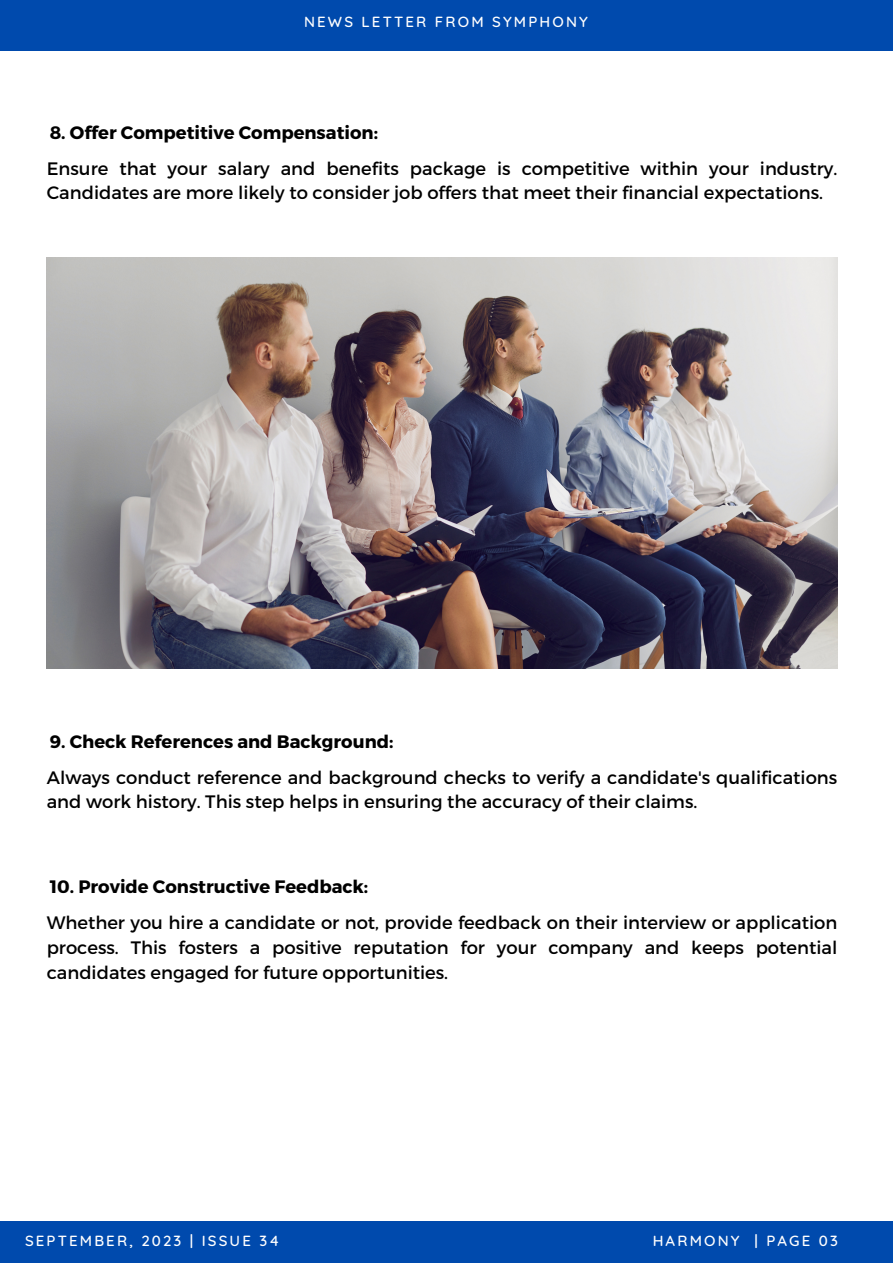
<style>
.page{position:relative;width:893px;height:1264px;background:#fff}
.page>*{position:absolute;margin:0;border:0;box-sizing:border-box;transform-origin:0 0}
.t1{font:18px/24.8px "Montserrat";color:#000}
.t2{font:700 18px "Montserrat";color:#000}
.t3{font:500 15px "Quicksand";letter-spacing:.145em;color:#fff}
</style>
<div class="page">
<div style="left:0;top:0;width:892px;height:51px;background:#004aad"></div>
<div style="left:0;top:1221px;width:892px;height:41px;background:#004aad"></div>
<img style="left:47px;top:258px;width:790px;height:410px">
<p class="t3" style="left:304px;top:12px;width:285px">NEWS LETTER FROM SYMPHONY</p>
<p class="t2" style="left:50px;top:120px;width:330px">8. Offer Competitive Compensation:</p>
<p class="t1" style="left:47px;top:155px;width:792px">Ensure that your salary and benefits package is competitive within your industry.<br>Candidates are more likely to consider job offers that meet their financial expectations.</p>
<p class="t2" style="left:50px;top:729px;width:345px">9. Check References and Background:</p>
<p class="t1" style="left:47px;top:764px;width:792px">Always conduct reference and background checks to verify a candidate's qualifications and work history. This step helps in ensuring the accuracy of their claims.</p>
<p class="t2" style="left:50px;top:875px;width:320px">10. Provide Constructive Feedback:</p>
<p class="t1" style="left:47px;top:909px;width:792px;text-align:justify">Whether you hire a candidate or not, provide feedback on their interview or application process. This fosters a positive reputation for your company and keeps potential candidates engaged for future opportunities.</p>
<p class="t3" style="left:25px;top:1230px;width:255px">SEPTEMBER, 2023 | ISSUE 34</p>
<p class="t3" style="left:652px;top:1230px;width:187px">HARMONY | PAGE 03</p>
</div>
